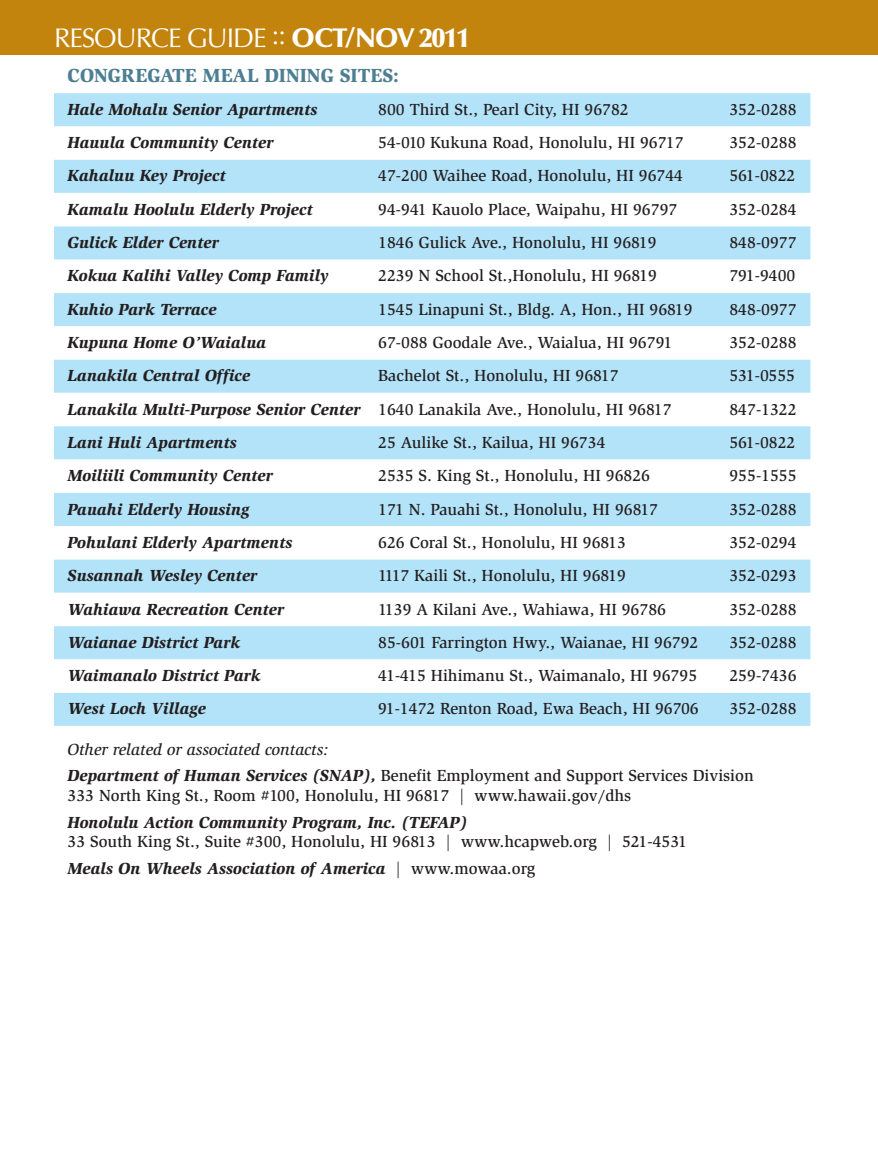
<style>
.page{position:relative;width:878px;height:1175px;background:#fff}
.page>*{position:absolute;margin:0;border:0;box-sizing:border-box;transform-origin:0 0}
.t1{font:27px "Optima LT Std";letter-spacing:-.04em;color:#fff}
.Body-Subhead_Slimb_B{font:900 19.5px "Slimbach Std";color:#4d7f93}
.RG-OctNov_Blue{font:500 16.5px/19.8px "Slimbach Std";color:#231f20}
.RG-OctNov{font:500 16.5px "Slimbach Std";color:#231f20}
.RG-OctNov-2{font:italic 900 16.5px "Slimbach Std";color:#231f20}
.RG-OctNov_Blue-2{font:italic 900 16.5px "Slimbach Std";color:#231f20}
.t2{font:italic 500 16.5px "Slimbach Std";color:#231f20}
.s1{font-weight:900}
.s2{font-weight:500;font-style:normal}
.s3{font-weight:900;font-style:italic}
</style>
<div class="page">
<div style="left:0;top:0;width:878px;height:54px;background:#c3840e"></div>
<div style="left:54px;top:93px;width:756px;height:33px;background:#b3e3f9"></div>
<div style="left:54px;top:160px;width:756px;height:33px;background:#b3e3f9"></div>
<div style="left:54px;top:226px;width:756px;height:33px;background:#b3e3f9"></div>
<div style="left:54px;top:293px;width:756px;height:33px;background:#b3e3f9"></div>
<div style="left:54px;top:360px;width:756px;height:33px;background:#b3e3f9"></div>
<div style="left:54px;top:426px;width:756px;height:33px;background:#b3e3f9"></div>
<div style="left:54px;top:493px;width:756px;height:33px;background:#b3e3f9"></div>
<div style="left:54px;top:559px;width:756px;height:33px;background:#b3e3f9"></div>
<div style="left:54px;top:626px;width:756px;height:33px;background:#b3e3f9"></div>
<div style="left:54px;top:693px;width:756px;height:33px;background:#b3e3f9"></div>
<p class="t1" style="left:54px;top:22px;width:417px">RESOURCE GUIDE :: <span class="s1">OCT/NOV 2011</span></p>
<p class="Body-Subhead_Slimb_B" style="left:68px;top:63px;width:333px">CONGREGATE MEAL DINING SITES:</p>
<p class="RG-OctNov_Blue-2" style="left:68px;top:99px;width:251px">Hale Mohalu Senior Apartments</p>
<p class="RG-OctNov_Blue" style="left:378px;top:99px;width:252px">800 Third St., Pearl City, HI 96782</p>
<p class="RG-OctNov_Blue" style="left:729px;top:99px;width:69px">352-0288</p>
<p class="RG-OctNov-2" style="left:68px;top:133px;width:207px">Hauula Community Center</p>
<p class="RG-OctNov" style="left:378px;top:133px;width:307px">54-010 Kukuna Road, Honolulu, HI 96717</p>
<p class="RG-OctNov" style="left:729px;top:133px;width:69px">352-0288</p>
<p class="RG-OctNov_Blue-2" style="left:68px;top:166px;width:160px">Kahaluu Key Project</p>
<p class="RG-OctNov_Blue" style="left:378px;top:166px;width:306px">47-200 Waihee Road, Honolulu, HI 96744</p>
<p class="RG-OctNov_Blue" style="left:729px;top:166px;width:68px">561-0822</p>
<p class="RG-OctNov-2" style="left:68px;top:199px;width:247px">Kamalu Hoolulu Elderly Project</p>
<p class="RG-OctNov" style="left:378px;top:199px;width:301px">94-941 Kauolo Place, Waipahu, HI 96797</p>
<p class="RG-OctNov" style="left:729px;top:199px;width:69px">352-0284</p>
<p class="RG-OctNov_Blue-2" style="left:68px;top:233px;width:153px">Gulick Elder Center</p>
<p class="RG-OctNov_Blue" style="left:378px;top:232px;width:280px">1846 Gulick Ave., Honolulu, HI 96819</p>
<p class="RG-OctNov_Blue" style="left:729px;top:232px;width:69px">848-0977</p>
<p class="RG-OctNov-2" style="left:68px;top:266px;width:262px">Kokua Kalihi Valley Comp Family</p>
<p class="RG-OctNov" style="left:378px;top:266px;width:280px">2239 N School St.,Honolulu, HI 96819</p>
<p class="RG-OctNov" style="left:729px;top:266px;width:68px">791-9400</p>
<p class="RG-OctNov_Blue-2" style="left:68px;top:299px;width:151px">Kuhio Park Terrace</p>
<p class="RG-OctNov_Blue" style="left:378px;top:299px;width:316px">1545 Linapuni St., Bldg. A, Hon., HI 96819</p>
<p class="RG-OctNov_Blue" style="left:729px;top:299px;width:69px">848-0977</p>
<p class="RG-OctNov-2" style="left:68px;top:332px;width:200px">Kupuna Home O’Waialua</p>
<p class="RG-OctNov" style="left:378px;top:332px;width:295px">67-088 Goodale Ave., Waialua, HI 96791</p>
<p class="RG-OctNov" style="left:729px;top:332px;width:69px">352-0288</p>
<p class="RG-OctNov_Blue-2" style="left:68px;top:366px;width:184px">Lanakila Central Office</p>
<p class="RG-OctNov_Blue" style="left:378px;top:366px;width:242px">Bachelot St., Honolulu, HI 96817</p>
<p class="RG-OctNov_Blue" style="left:729px;top:366px;width:67px">531-0555</p>
<p class="RG-OctNov-2" style="left:68px;top:399px;width:605px">Lanakila Multi-Purpose Senior Center <span class="s2">1640 Lanakila Ave., Honolulu, HI 96817</span></p>
<p class="RG-OctNov" style="left:729px;top:399px;width:69px">847-1322</p>
<p class="RG-OctNov_Blue-2" style="left:68px;top:432px;width:171px">Lani Huli Apartments</p>
<p class="RG-OctNov_Blue" style="left:378px;top:432px;width:229px">25 Aulike St., Kailua, HI 96734</p>
<p class="RG-OctNov_Blue" style="left:729px;top:432px;width:68px">561-0822</p>
<p class="RG-OctNov-2" style="left:68px;top:466px;width:207px">Moiliili Community Center</p>
<p class="RG-OctNov" style="left:378px;top:466px;width:273px">2535 S. King St., Honolulu, HI 96826</p>
<p class="RG-OctNov" style="left:729px;top:466px;width:69px">955-1555</p>
<p class="RG-OctNov_Blue-2" style="left:68px;top:499px;width:183px">Pauahi Elderly Housing</p>
<p class="RG-OctNov_Blue" style="left:378px;top:499px;width:281px">171 N. Pauahi St., Honolulu, HI 96817</p>
<p class="RG-OctNov_Blue" style="left:729px;top:499px;width:69px">352-0288</p>
<p class="RG-OctNov-2" style="left:68px;top:532px;width:226px">Pohulani Elderly Apartments</p>
<p class="RG-OctNov" style="left:378px;top:532px;width:249px">626 Coral St., Honolulu, HI 96813</p>
<p class="RG-OctNov" style="left:729px;top:532px;width:69px">352-0294</p>
<p class="RG-OctNov_Blue-2" style="left:68px;top:566px;width:191px">Susannah Wesley Center</p>
<p class="RG-OctNov_Blue" style="left:378px;top:565px;width:249px">1117 Kaili St., Honolulu, HI 96819</p>
<p class="RG-OctNov_Blue" style="left:729px;top:565px;width:69px">352-0293</p>
<p class="RG-OctNov-2" style="left:68px;top:599px;width:218px">Wahiawa Recreation Center</p>
<p class="RG-OctNov" style="left:378px;top:599px;width:289px">1139 A Kilani Ave., Wahiawa, HI 96786</p>
<p class="RG-OctNov" style="left:729px;top:599px;width:69px">352-0288</p>
<p class="RG-OctNov_Blue-2" style="left:68px;top:632px;width:174px">Waianae District Park</p>
<p class="RG-OctNov_Blue" style="left:378px;top:632px;width:322px">85-601 Farrington Hwy., Waianae, HI 96792</p>
<p class="RG-OctNov_Blue" style="left:729px;top:632px;width:69px">352-0288</p>
<p class="RG-OctNov-2" style="left:68px;top:665px;width:195px">Waimanalo District Park</p>
<p class="RG-OctNov" style="left:378px;top:665px;width:320px">41-415 Hihimanu St., Waimanalo, HI 96795</p>
<p class="RG-OctNov" style="left:729px;top:665px;width:69px">259-7436</p>
<p class="RG-OctNov_Blue-2" style="left:68px;top:699px;width:140px">West Loch Village</p>
<p class="RG-OctNov_Blue" style="left:378px;top:699px;width:322px">91-1472 Renton Road, Ewa Beach, HI 96706</p>
<p class="RG-OctNov_Blue" style="left:729px;top:699px;width:69px">352-0288</p>
<p class="t2" style="left:68px;top:739px;width:262px">Other related or associated contacts:</p>
<p class="RG-OctNov_Blue" style="left:68px;top:765px;width:687px"><span class="s3">Department of Human Services (SNAP),</span> Benefit Employment and Support Services Division<br>333 North King St., Room #100, Honolulu, HI 96817 | www.hawaii.gov/dhs</p>
<p class="RG-OctNov_Blue" style="left:68px;top:812px;width:621px"><span class="s3">Honolulu Action Community Program, Inc. (TEFAP)<br></span>33 South King St., Suite #300, Honolulu, HI 96813 | www.hcapweb.org | 521-4531</p>
<p class="RG-OctNov-2" style="left:68px;top:858px;width:469px">Meals On Wheels Association of America <span class="s2">| www.mowaa.org</span></p>
</div>
